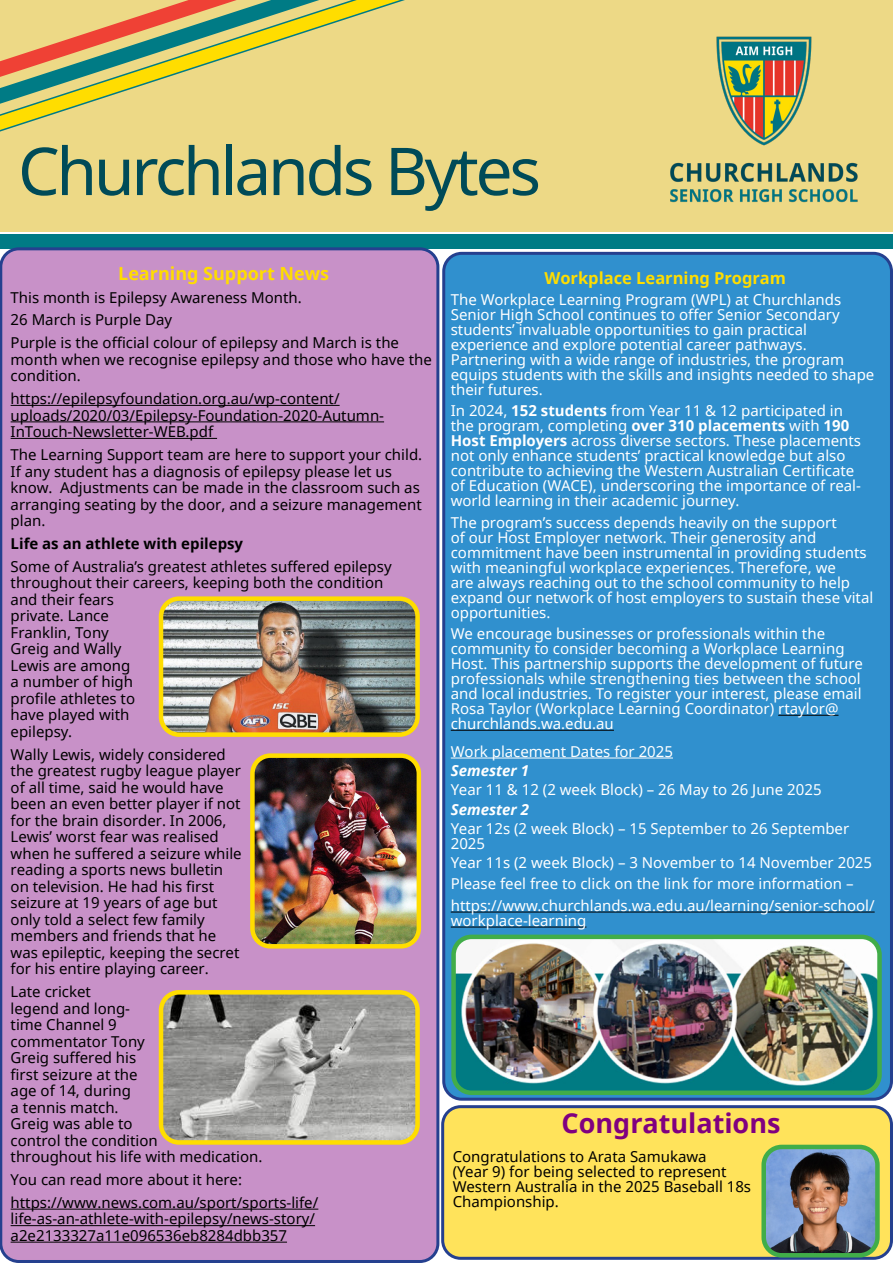
<style>
.page{position:relative;width:893px;height:1263px;background:#fff}
.page>*{position:absolute;margin:0;border:0;box-sizing:border-box;transform-origin:0 0}
.t1{font:66px "Noto Sans";letter-spacing:-.05em;color:#004b58}
.t2{font:700 27px "Noto Sans";color:#800080}
.t3{font:700 18px "Noto Sans";color:#fd0}
.t4{font:700 16.5px "Noto Sans";color:#fd0}
.t5{font:15px/15px "Noto Sans";color:#fff}
.t6{font:15px/16.5px "Noto Sans";color:#000}
.t7{font:700 15px "Noto Sans";color:#000}
.t8{font:italic 700 15px "Noto Sans";color:#fff}
.s1{font-weight:700}
</style>
<div class="page">
<div style="left:0;top:0;width:893px;height:232px;background:#edd986"></div>
<img style="left:670px;top:36px;width:188px;height:167px">
<div style="left:0;top:234px;width:893px;height:15px;background:#007b85"></div>
<svg style="left:0;top:0;width:558px;height:253px"></svg>
<div style="left:1px;top:249px;width:437px;height:1012px;background:#c891c8;border-radius:18px"></div>
<div style="left:0;top:247px;width:439px;height:1016px;border:3px solid #25408f;border-radius:18px"></div>
<hr style="left:11px;top:405px;width:329px;height:1px;background:#000">
<hr style="left:11px;top:421px;width:373px;height:1px;background:#000">
<hr style="left:11px;top:438px;width:206px;height:1px;background:#000">
<hr style="left:11px;top:1209px;width:307px;height:1px;background:#000">
<hr style="left:11px;top:1225px;width:304px;height:1px;background:#000">
<hr style="left:11px;top:1242px;width:276px;height:1px;background:#000">
<img style="left:164px;top:601px;width:251px;height:131px">
<div style="left:159px;top:596px;width:261px;height:141px;border:4px solid #fd0;border-radius:18px"></div>
<img style="left:255px;top:758px;width:161px;height:185px">
<div style="left:250px;top:753px;width:171px;height:195px;border:4px solid #fd0;border-radius:18px"></div>
<img style="left:164px;top:995px;width:251px;height:145px">
<div style="left:159px;top:990px;width:261px;height:155px;border:4px solid #fd0;border-radius:18px"></div>
<div style="left:444px;top:253px;width:447px;height:846px;background:#3090ce;border-radius:18px"></div>
<div style="left:442px;top:252px;width:451px;height:849px;border:3px solid #25408f;border-radius:18px"></div>
<hr style="left:778px;top:715px;width:60px;height:1px;background:#000">
<hr style="left:451px;top:730px;width:163px;height:1px;background:#000">
<hr style="left:451px;top:758px;width:222px;height:1px;background:#fff">
<hr style="left:451px;top:912px;width:424px;height:1px;background:#000">
<hr style="left:451px;top:927px;width:135px;height:1px;background:#000">
<img style="left:456px;top:939px;width:421px;height:151px">
<div style="left:451px;top:934px;width:431px;height:161px;border:4px solid #41ad49;border-radius:18px"></div>
<div style="left:443px;top:1107px;width:448px;height:151px;background:#ffe35b;border-radius:18px"></div>
<div style="left:441px;top:1105px;width:452px;height:155px;border:3px solid #25408f;border-radius:18px"></div>
<img style="left:766px;top:1150px;width:109px;height:102px">
<div style="left:761px;top:1145px;width:119px;height:112px;border:4px solid #41ad49;border-radius:18px"></div>
<h1 class="t1" style="left:18px;top:126px;width:525px">Churchlands Bytes</h1>
<p class="t3" style="left:118px;top:260px;width:212px">Learning Support News</p>
<p class="t6" style="left:11px;top:285px;width:390px;line-height:22.8px">This month is Epilepsy Awareness Month.<br>26 March is Purple Day<br>Purple is the official colour of epilepsy and March is the</p>
<p class="t6" style="left:11px;top:351px;width:423px">month when we recognise epilepsy and those who have the condition.</p>
<p class="t6" style="left:11px;top:390px;width:375px">https://epilepsyfoundation.org.au/wp-content/ uploads/2020/03/Epilepsy-Foundation-2020-Autumn-<br>InTouch-Newsletter-WEB.pdf</p>
<p class="t6" style="left:11px;top:446px;width:413px">The Learning Support team are here to support your child.<br>If any student has a diagnosis of epilepsy please let us know. Adjustments can be made in the classroom such as arranging seating by the door, and a seizure management plan.</p>
<p class="t7" style="left:11px;top:533px;width:234px">Life as an athlete with epilepsy</p>
<p class="t6" style="left:11px;top:558px;width:383px">Some of Australia’s greatest athletes suffered epilepsy throughout their careers, keeping both the condition and their fears<br>private. Lance<br>Franklin, Tony<br>Greig and Wally<br>Lewis are among<br>a number of high<br>profile athletes to<br>have played with<br>epilepsy.</p>
<p class="t6" style="left:11px;top:746px;width:233px">Wally Lewis, widely considered the greatest rugby league player of all time, said he would have been an even better player if not for the brain disorder. In 2006,<br>Lewis’ worst fear was realised when he suffered a seizure while reading a sports news bulletin on television. He had his first seizure at 19 years of age but only told a select few family members and friends that he was epileptic, keeping the secret for his entire playing career.</p>
<p class="t6" style="left:11px;top:983px;width:253px">Late cricket<br>legend and long-<br>time Channel 9<br>commentator Tony<br>Greig suffered his<br>first seizure at the<br>age of 14, during<br>a tennis match.<br>Greig was able to<br>control the condition<br>throughout his life with medication.</p>
<p class="t6" style="left:11px;top:1168px;width:309px;line-height:22.8px">You can read more about it here: https://www.news.com.au/sport/sports-life/</p>
<p class="t6" style="left:11px;top:1210px;width:306px">life-as-an-athlete-with-epilepsy/news-story/ a2e2133327a11e096536eb8284dbb357</p>
<p class="t4" style="left:545px;top:266px;width:243px">Workplace Learning Program</p>
<p class="t5" style="left:451px;top:292px;width:425px">The Workplace Learning Program (WPL) at Churchlands Senior High School continues to offer Senior Secondary students’ invaluable opportunities to gain practical experience and explore potential career pathways.<br>Partnering with a wide range of industries, the program equips students with the skills and insights needed to shape their futures.</p>
<p class="t5" style="left:451px;top:403px;width:412px">In 2024, <span class="s1">152 students</span> from Year 11 &amp; 12 participated in the program, completing <span class="s1">over 310 placements</span> with <span class="s1">190<br>Host Employers</span> across diverse sectors. These placements not only enhance students’ practical knowledge but also contribute to achieving the Western Australian Certificate of Education (WACE), underscoring the importance of real&shy;world learning in their academic journey.</p>
<p class="t5" style="left:451px;top:514px;width:424px">The program’s success depends heavily on the support<br>of our Host Employer network. Their generosity and commitment have been instrumental in providing students with meaningful workplace experiences. Therefore, we<br>are always reaching out to the school community to help expand our network of host employers to sustain these vital opportunities.</p>
<p class="t5" style="left:451px;top:626px;width:414px">We encourage businesses or professionals within the community to consider becoming a Workplace Learning Host. This partnership supports the development of future professionals while strengthening ties between the school and local industries. To register your interest, please email Rosa Taylor (Workplace Learning Coordinator) rtaylor@ churchlands.wa.edu.au</p>
<p class="t5" style="left:451px;top:743px;width:224px">Work placement Dates for 2025</p>
<p class="t8" style="left:451px;top:760px;width:80px">Semester 1</p>
<p class="t5" style="left:451px;top:782px;width:372px">Year 11 &amp; 12 (2 week Block) – 26 May to 26 June 2025</p>
<p class="t8" style="left:451px;top:798px;width:80px">Semester 2</p>
<p class="t5" style="left:451px;top:820px;width:400px">Year 12s (2 week Block) – 15 September to 26 September<br>2025</p>
<p class="t5" style="left:451px;top:852px;width:425px;line-height:21.3px">Year 11s (2 week Block) – 3 November to 14 November 2025<br>Please feel free to click on the link for more information – https://www.churchlands.wa.edu.au/learning/senior-school/</p>
<p class="t5" style="left:451px;top:912px;width:137px">workplace-learning</p>
<h2 class="t2" style="left:562px;top:1104px;width:220px">Congratulations</h2>
<p class="t6" style="left:453px;top:1148px;width:300px;line-height:15px">Congratulations to Arata Samukawa<br>(Year 9) for being selected to represent Western Australia in the 2025 Baseball 18s Championship.</p>
</div>
